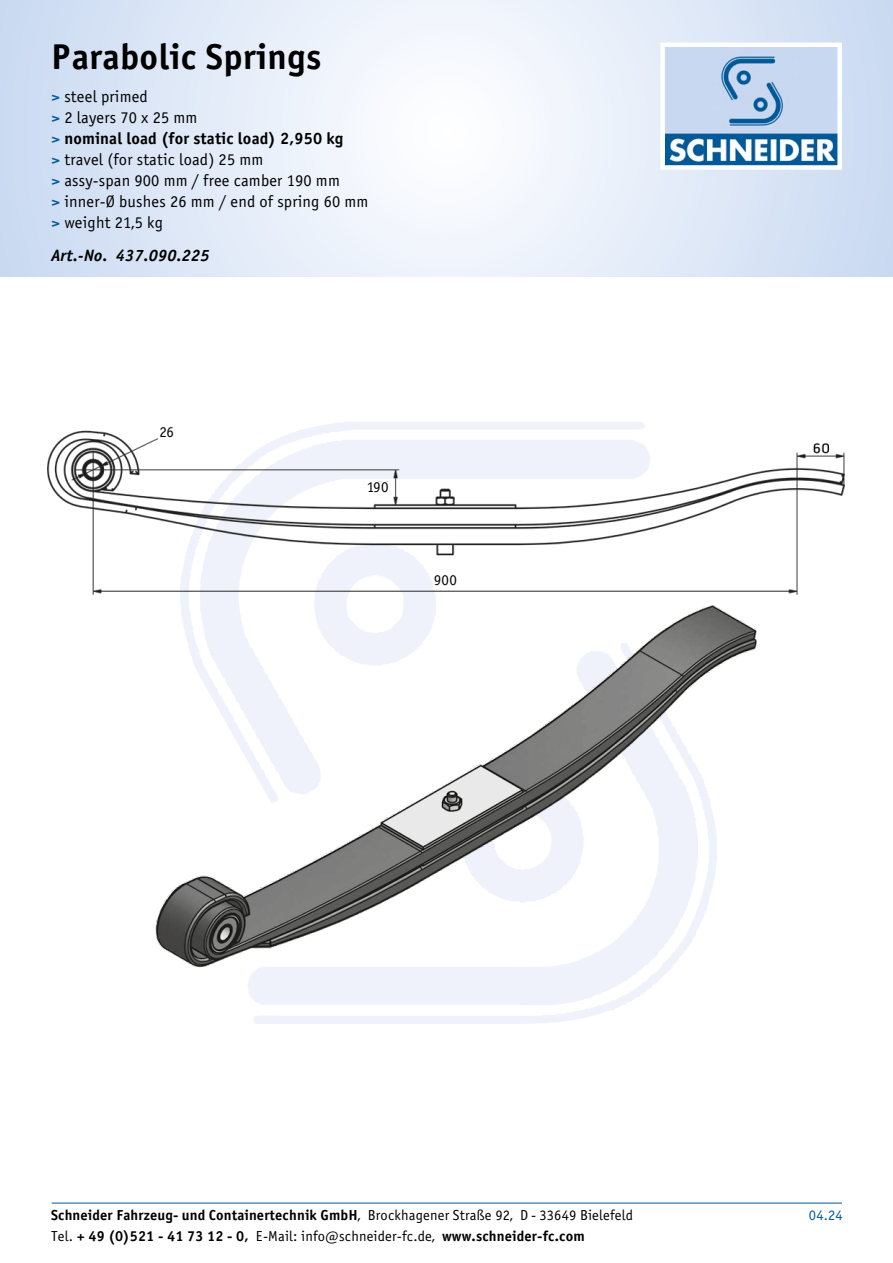
<style>
.page{position:relative;width:893px;height:1263px;background:#fff}
.page>*{position:absolute;margin:0;border:0;box-sizing:border-box;transform-origin:0 0}
.t1{font:36px "Officina Sans Bold ITC";letter-spacing:.01em;color:#000}
.t2{font:16.5px/21px "Officina Sans Book ITC";letter-spacing:.01em;color:#000}
.t3{font:16.5px "Officina Sans Bold ITC";letter-spacing:.01em;color:#000}
.t4{font:italic 16.5px "Officina Sans Bold ITC";letter-spacing:.01em;color:#000}
.t5{font:15px "Officina Sans Book ITC";letter-spacing:.015em;color:#000}
.t6{font:14.55px "Officina Sans Bold ITC";letter-spacing:.01em;color:#000}
.t7{font:14.55px "Officina Sans Book ITC";color:#005a9a}
.s1{font-family:"Officina Sans Bold ITC";color:#005a9a}
.s2{color:#005a9a}
.s3{font-family:"Officina Sans Book ITC"}
</style>
<div class="page">
<svg style="left:0;top:0;width:893px;height:276px"></svg>
<img style="left:665px;top:48px;width:172px;height:117px">
<div style="left:660px;top:43px;width:182px;height:127px;border:4px solid #fff"></div>
<hr style="left:52px;top:1203px;width:790px;height:1px;background:#005a9a">
<img style="left:47px;top:422px;width:798px;height:554px">
<div style="left:159px;top:426px;width:30px;height:20px;background:#fff"></div>
<div style="left:367px;top:482px;width:23px;height:15px;background:#fff"></div>
<div style="left:434px;top:574px;width:23px;height:16px;background:#fff"></div>
<h1 class="t1" style="left:51px;top:34px;width:272px">Parabolic Springs</h1>
<p class="t2" style="left:51px;top:86px;width:148px"><span class="s1">&gt;</span> steel primed<br><span class="s1">&gt;</span> 2 layers 70 x 25 mm</p>
<p class="t3" style="left:51px;top:128px;width:294px"><span class="s2">&gt;</span> nominal load (for static load) 2,950 kg</p>
<p class="t2" style="left:51px;top:149px;width:319px"><span class="s1">&gt;</span> travel (for static load) 25 mm<br><span class="s1">&gt;</span> assy-span 900 mm / free camber 190 mm<br><span class="s1">&gt;</span> inner-Ø bushes 26 mm / end of spring 60 mm <span class="s1">&gt;</span> weight 21,5 kg</p>
<p class="t4" style="left:51px;top:245px;width:160px">Art.-No. 437.090.225</p>
<p class="t5" style="left:159px;top:423px;width:16px">26</p>
<p class="t5" style="left:367px;top:479px;width:23px">190</p>
<p class="t5" style="left:434px;top:571px;width:25px">900</p>
<p class="t6" style="left:51px;top:1206px;width:583px">Schneider Fahrzeug- und Containertechnik GmbH<span class="s3">, Brockhagener Straße 92, D - 33649 Bielefeld</span></p>
<p class="t7" style="left:809px;top:1206px;width:35px">04.24</p>
<p class="t6" style="left:51px;top:1227px;width:535px"><span class="s3">Tel.</span> + 49 (0)521 - 41 73 12 - 0, <span class="s3">E-Mail: info@schneider-fc.de,</span> www.schneider-fc.com</p>
</div>
